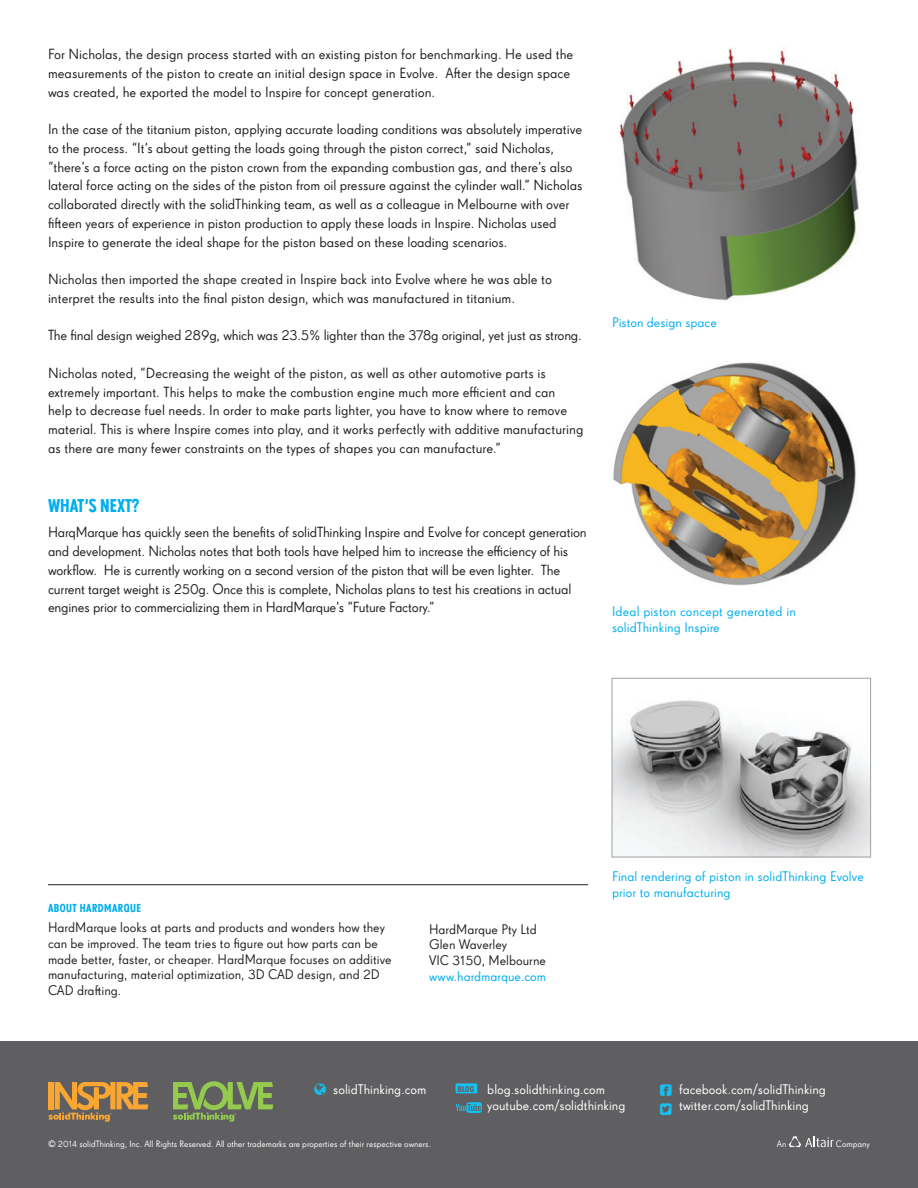
<style>
.page{position:relative;width:918px;height:1188px;background:#fff}
.page>*{position:absolute;margin:0;border:0;box-sizing:border-box;transform-origin:0 0}
.t1{font:500 condensed 18px "Super Grotesk Pro";color:#00aeef}
.t2{font:14.25px/18.8px "Super Grotesk Pro";letter-spacing:-.005em;color:#231f20}
.t3{font:13.5px/15.8px "Super Grotesk Pro";color:#231f20}
.t4{font:13.5px/15.8px "Super Grotesk Pro";letter-spacing:.005em;color:#00aeef}
.t5{font:13.5px/16.5px "Super Grotesk Pro";color:#fff}
.t6{font:500 condensed 11.25px "Super Grotesk Pro";letter-spacing:.04em;color:#00aeef}
.t7{font:9px "Super Grotesk Pro";color:#fff}
.t8{font:500 condensed 8.25px "Super Grotesk Pro";color:#5f5f62}
</style>
<div class="page">
<img style="left:613px;top:362px;width:243px;height:224px">
<hr style="left:48px;top:884px;width:540px;height:1px;background:#231f20">
<div style="left:0;top:1042px;width:918px;height:146px;background:#5f5f62"></div>
<svg style="left:789px;top:1136px;width:45px;height:11px"></svg>
<svg style="left:173px;top:1081px;width:100px;height:41px"></svg>
<div style="left:456px;top:1083px;width:21px;height:10px;background:#15c0f2;border-radius:2px"></div>
<svg style="left:456px;top:1102px;width:26px;height:11px"></svg>
<svg style="left:48px;top:1082px;width:100px;height:40px"></svg>
<img style="left:619px;top:49px;width:240px;height:252px">
<img style="left:614px;top:700px;width:255px;height:155px">
<div style="left:612px;top:678px;width:259px;height:179px;border:1px solid #a0a1a5"></div>
<p class="t2" style="left:48px;top:45px;width:527px">For Nicholas, the design process started with an existing piston for benchmarking. He used the measurements of the piston to create an initial design space in Evolve. After the design space was created, he exported the model to Inspire for concept generation.</p>
<p class="t2" style="left:48px;top:120px;width:536px">In the case of the titanium piston, applying accurate loading conditions was absolutely imperative to the process. “It’s about getting the loads going through the piston correct,” said Nicholas, “there’s a force acting on the piston crown from the expanding combustion gas, and there’s also lateral force acting on the sides of the piston from oil pressure against the cylinder wall.” Nicholas collaborated directly with the solidThinking team, as well as a colleague in Melbourne with over fifteen years of experience in piston production to apply these loads in Inspire. Nicholas used Inspire to generate the ideal shape for the piston based on these loading scenarios.</p>
<p class="t2" style="left:48px;top:270px;width:506px">Nicholas then imported the shape created in Inspire back into Evolve where he was able to interpret the results into the final piston design, which was manufactured in titanium.</p>
<p class="t2" style="left:48px;top:326px;width:535px">The final design weighed 289g, which was 23.5% lighter than the 378g original, yet just as strong.</p>
<p class="t2" style="left:48px;top:364px;width:537px">Nicholas noted, “Decreasing the weight of the piston, as well as other automotive parts is extremely important. This helps to make the combustion engine much more efficient and can<br>help to decrease fuel needs. In order to make parts lighter, you have to know where to remove material. This is where Inspire comes into play, and it works perfectly with additive manufacturing as there are many fewer constraints on the types of shapes you can manufacture.”</p>
<p class="t1" style="left:48px;top:495px;width:93px">WHAT’S NEXT?</p>
<p class="t2" style="left:48px;top:523px;width:540px">HarqMarque has quickly seen the benefits of solidThinking Inspire and Evolve for concept generation and development. Nicholas notes that both tools have helped him to increase the efficiency of his workflow. He is currently working on a second version of the piston that will be even lighter. The current target weight is 250g. Once this is complete, Nicholas plans to test his creations in actual engines prior to commercializing them in HardMarque’s “Future Factory.”</p>
<p class="t4" style="left:612px;top:314px;width:106px">Piston design space</p>
<p class="t4" style="left:612px;top:604px;width:185px">Ideal piston concept generated in solidThinking Inspire</p>
<p class="t6" style="left:48px;top:902px;width:95px">ABOUT HARDMARQUE</p>
<p class="t3" style="left:48px;top:920px;width:345px">HardMarque looks at parts and products and wonders how they can be improved. The team tries to figure out how parts can be made better, faster, or cheaper. HardMarque focuses on additive manufacturing, material optimization, 3D CAD design, and 2D CAD drafting.</p>
<p class="t3" style="left:429px;top:921px;width:118px">HardMarque Pty Ltd<br>Glen Waverley<br>VIC 3150, Melbourne</p>
<p class="t4" style="left:429px;top:968px;width:119px">www.hardmarque.com</p>
<p class="t4" style="left:612px;top:869px;width:253px">Final rendering of piston in solidThinking Evolve prior to manufacturing</p>
<p class="t5" style="left:333px;top:1081px;width:95px">solidThinking.com</p>
<p class="t5" style="left:679px;top:1081px;width:148px">facebook.com/solidThinking twitter.com/solidThinking</p>
<p class="t5" style="left:487px;top:1081px;width:140px">blog.solidthinking.com youtube.com/solidthinking</p>
<p class="t8" style="left:458px;top:1084px;width:5px">BLOG</p>
<p class="t7" style="left:48px;top:1139px;width:385px">© 2014 solidThinking, Inc. All Rights Reserved. All other trademarks are properties of their respective owners.</p>
<p class="t7" style="left:777px;top:1139px;width:11px">An</p>
<p class="t7" style="left:836px;top:1139px;width:35px">Company</p>
</div>
